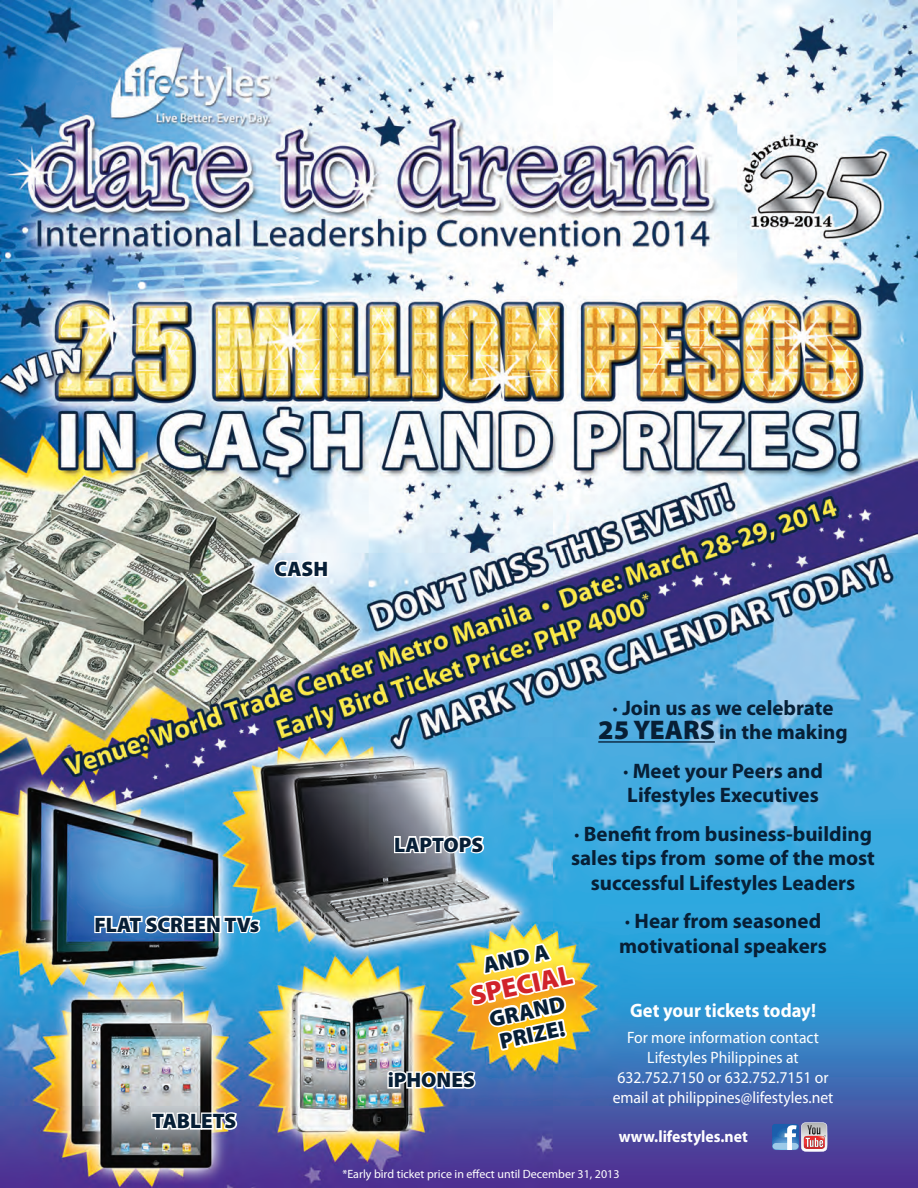
<style>
.page{position:relative;width:918px;height:1188px;background:#fff}
.page>*{position:absolute;margin:0;border:0;box-sizing:border-box;transform-origin:0 0}
.t1{font:900 27px "Myriad Pro";color:#d1232a}
.t2{font:900 22.5px/24px "Myriad Pro";color:#071f36}
.t3{font:700 21px/24.8px "Myriad Pro";color:#071f36;text-align:center}
.t4{font:900 21px "Myriad Pro";color:#071f36}
.t5{font:700 19.5px "Myriad Pro";color:#fff;scale:.95 1}
.t6{font:16.5px/19.8px "Myriad Pro";color:#fff;text-align:center;scale:.95 1}
.t7{font:700 16.5px "Myriad Pro";color:#fff;scale:.95 1}
.t8{font:12px "Myriad Pro";color:#fff}
.s1{font-weight:900;font-size:27px}
</style>
<div class="page">
<img style="left:0;top:0;width:918px;height:1188px">
<svg style="left:272px;top:540px;width:58px;height:39px"></svg>
<svg style="left:93px;top:896px;width:169px;height:65px"></svg>
<img style="left:393px;top:683px;width:185px;height:370px">
<div style="left:387px;top:1075px;width:7px;height:14px;border:3px solid #fff"></div>
<div style="left:387px;top:1071px;width:7px;height:6px;border:3px solid #fff;border-radius:50%"></div>
<svg style="left:392px;top:1061px;width:85px;height:38px"></svg>
<svg style="left:150px;top:1092px;width:89px;height:39px"></svg>
<hr style="left:598px;top:741px;width:117px;height:2px;background:#071f36">
<svg style="left:772px;top:1122px;width:55px;height:30px;background:#9496b5"></svg>
<p class="t4" style="left:275px;top:555px;width:55px">CASH</p>
<p class="t4" style="left:94px;top:910px;width:166px">FLAT SCREEN TVs</p>
<p class="t4" style="left:152px;top:1107px;width:86px">TABLETS</p>
<p class="t3" style="left:598px;top:694px;width:251px">· Join us as we celebrate<br><span class="s1">25 YEARS</span> in the making</p>
<p class="t3" style="left:623px;top:757px;width:202px;text-align:left">· Meet your Peers and<br>Lifestyles Executives</p>
<p class="t3" style="left:571px;top:820px;width:305px">· Benefit from business-building sales tips from some of the most successful Lifestyles Leaders</p>
<p class="t3" style="left:619px;top:908px;width:209px;text-align:left">· Hear from seasoned motivational speakers</p>
<p class="t4" style="left:394px;top:831px;width:91px">LAPTOPS</p>
<p class="t2" style="left:481px;top:953px;width:68px;rotate:-12deg">AND A</p>
<p class="t1" style="left:467px;top:978px;width:105px;rotate:-12deg">SPECIAL</p>
<p class="t2" style="left:487px;top:1007px;width:78px;rotate:-12deg">GRAND<br>PRIZE!</p>
<p class="t5" style="left:630px;top:998px;width:197px">Get your tickets today!</p>
<p class="t6" style="left:613px;top:1028px;width:234px">For more information contact<br>Lifestyles Philippines at<br>632.752.7150 or 632.752.7151 or email at philippines@lifestyles.net</p>
<p class="t7" style="left:619px;top:1126px;width:137px">www.lifestyles.net</p>
<p class="t8" style="left:342px;top:1166px;width:279px">*Early bird ticket price in effect until December 31, 2013</p>
<p class="t4" style="left:388px;top:1066px;width:89px">iPHONES</p>
</div>
